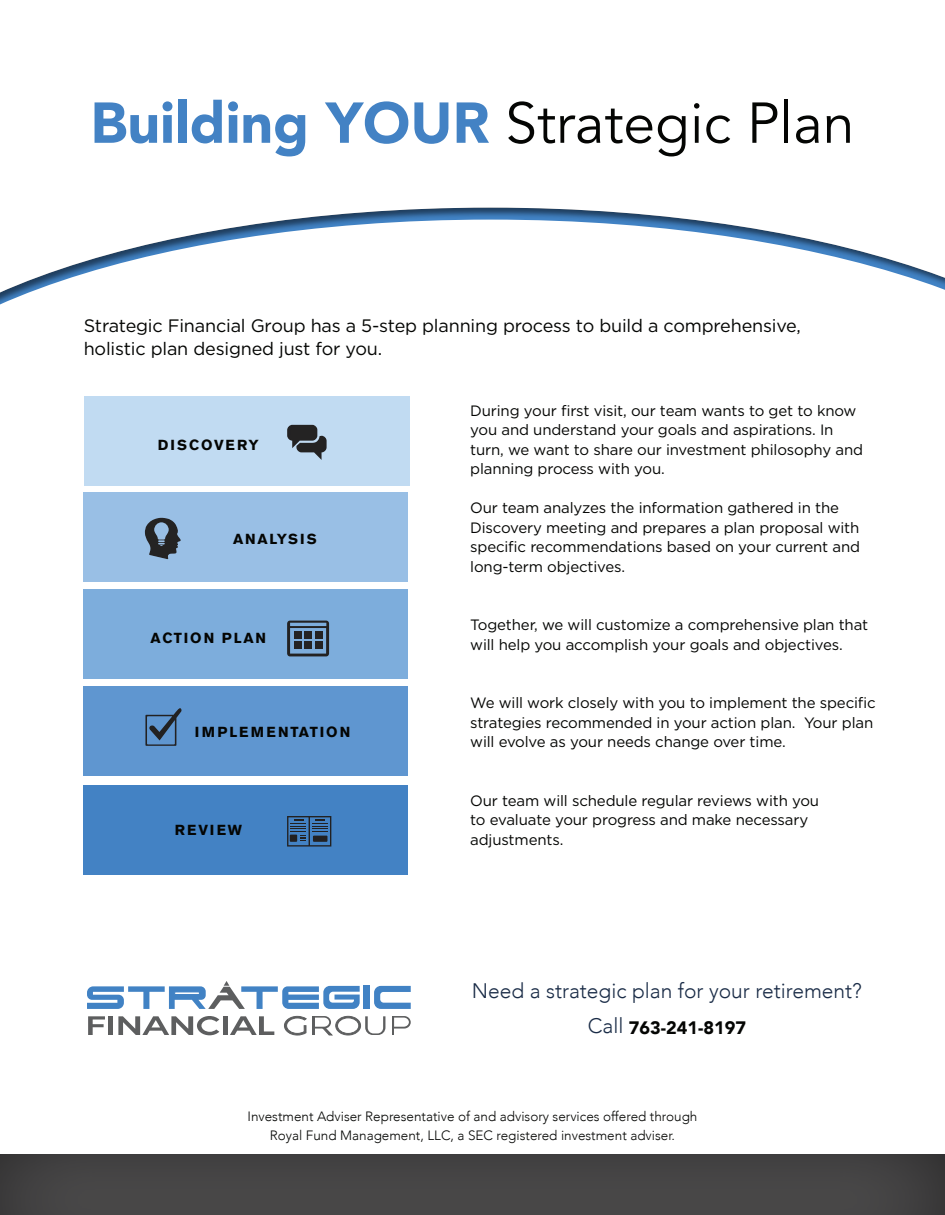
<style>
.page{position:relative;width:945px;height:1215px;background:#fff}
.page>*{position:absolute;margin:0;border:0;box-sizing:border-box;transform-origin:0 0}
.t1{font:57px "Avenir";color:#040503}
.t2{font:300 21px "Avenir";color:#1a2c47}
.t3{font:18px/22.5px "Gotham";letter-spacing:-.01em;color:#040503}
.t4{font:900 18px "Avenir";color:#040503}
.t5{font:15px/19.5px "Gotham";letter-spacing:-.01em;color:#040503}
.t6{font:700 14.55px "Akzidenz Grotesk BE";letter-spacing:.12em;color:#040503}
.t7{font:700 14.55px "Akzidenz Grotesk BE";letter-spacing:.14em;color:#040503}
.t8{font:300 13.5px/19.5px "Avenir";color:#040503;text-align:center}
.s1{font-weight:900;color:#4382c4}
.s2{font-weight:300;font-size:21px;color:#1a2c47}
</style>
<div class="page">
<div style="left:0;top:206px;width:945px;height:476px;background:#231f20;opacity:.59"></div>
<svg style="left:0;top:220px;width:945px;height:472px"></svg>
<div style="left:0;top:1152px;width:945px;height:63px;background:#464546"></div>
<div style="left:364px;top:986px;width:6px;height:23px;background:#4182c4"></div>
<svg style="left:374px;top:986px;width:37px;height:23px"></svg>
<svg style="left:88px;top:1016px;width:17px;height:19px"></svg>
<div style="left:108px;top:1016px;width:5px;height:19px;background:#5d5e5f"></div>
<div style="left:223px;top:1016px;width:5px;height:19px;background:#5d5e5f"></div>
<svg style="left:118px;top:1016px;width:101px;height:19px"></svg>
<svg style="left:230px;top:1016px;width:44px;height:19px"></svg>
<svg style="left:392px;top:1016px;width:19px;height:19px"></svg>
<svg style="left:313px;top:1016px;width:72px;height:19px"></svg>
<svg style="left:284px;top:1016px;width:23px;height:19px"></svg>
<svg style="left:87px;top:981px;width:273px;height:28px"></svg>
<div style="left:84px;top:396px;width:326px;height:89px;background:#c1dbf2"></div>
<div style="left:285px;top:424px;width:42px;height:39px;background:#231f20;opacity:.75"></div>
<div style="left:84px;top:492px;width:324px;height:90px;background:#99bfe5"></div>
<div style="left:142px;top:518px;width:39px;height:43px;background:#231f20;opacity:.75"></div>
<div style="left:84px;top:590px;width:324px;height:89px;background:#7daddc"></div>
<div style="left:285px;top:619px;width:45px;height:39px;background:#231f20;opacity:.75"></div>
<div style="left:84px;top:687px;width:324px;height:89px;background:#5f96d0"></div>
<div style="left:143px;top:707px;width:40px;height:40px;background:#231f20;opacity:.75"></div>
<div style="left:84px;top:786px;width:324px;height:89px;background:#4382c4"></div>
<div style="left:284px;top:814px;width:48px;height:33px;background:#231f20;opacity:.75"></div>
<h1 class="t1" style="left:90px;top:89px;width:766px"><span class="s1">Building YOUR</span> Strategic Plan</h1>
<p class="t3" style="left:84px;top:314px;width:719px">Strategic Financial Group has a 5-step planning process to build a comprehensive, holistic plan designed just for you.</p>
<p class="t7" style="left:158px;top:437px;width:103px">DISCOVERY</p>
<p class="t6" style="left:233px;top:530px;width:85px">ANALYSIS</p>
<p class="t6" style="left:151px;top:630px;width:117px">ACTION PLAN</p>
<p class="t7" style="left:195px;top:724px;width:157px">IMPLEMENTATION</p>
<p class="t6" style="left:175px;top:822px;width:69px">REVIEW</p>
<p class="t5" style="left:470px;top:400px;width:394px">During your first visit, our team wants to get to know you and understand your goals and aspirations. In turn, we want to share our investment philosophy and planning process with you.</p>
<p class="t5" style="left:470px;top:498px;width:391px">Our team analyzes the information gathered in the Discovery meeting and prepares a plan proposal with specific recommendations based on your current and long-term objectives.</p>
<p class="t5" style="left:470px;top:615px;width:400px">Together, we will customize a comprehensive plan that will help you accomplish your goals and objectives.</p>
<p class="t5" style="left:470px;top:693px;width:407px">We will work closely with you to implement the specific strategies recommended in your action plan. Your plan will evolve as your needs change over time.</p>
<p class="t5" style="left:470px;top:790px;width:350px">Our team will schedule regular reviews with you to evaluate your progress and make necessary adjustments.</p>
<h2 class="t2" style="left:472px;top:978px;width:392px">Need a strategic plan for your retirement?</h2>
<p class="t4" style="left:588px;top:1012px;width:160px"><span class="s2">Call</span> 763-241-8197</p>
<p class="t8" style="left:248px;top:1106px;width:451px">Investment Adviser Representative of and advisory services offered through<br>Royal Fund Management, LLC, a SEC registered investment adviser.</p>
</div>
